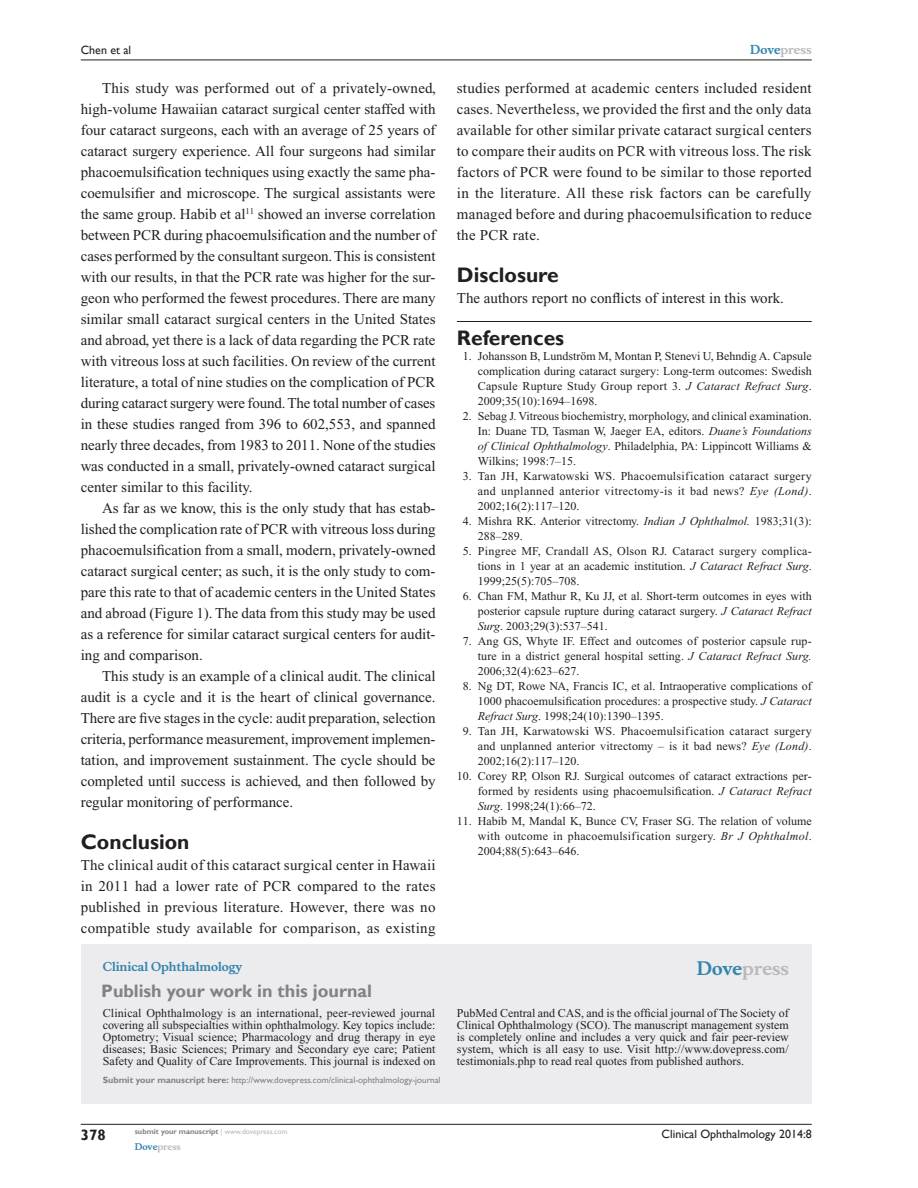
<style>
.page{position:relative;width:918px;height:1188px;background:#fff}
.page>*{position:absolute;margin:0;border:0;box-sizing:border-box;transform-origin:0 0}
.RefH{font:700 21px "Gill Sans";color:#231f20}
.PromBx-H1{font:700 18px "Gill Sans";color:#808285}
.PromBx-Brand{font:700 18px "Musee";color:#b8b9bc}
.Tx{font:15px/21px "Times New Roman";color:#231f20;text-align:justify}
.TxF{font:15px/21px "Times New Roman";letter-spacing:.015em;color:#231f20;text-align:justify}
.t1{font:700 15px "Gill Sans";color:#231f20}
.RefNL2{font:12px/15px "Times New Roman";color:#231f20;text-align:justify}
.PromBx-Tx{font:12px/12px "Times New Roman";color:#231f20;text-align:justify}
.t2{font:12px "Gill Sans";color:#231f20}
.PromBx-JrnlName{font:700 12px "Musee";color:#3485ae}
.t3{font:700 12px "Musee";color:#b8b9bc}
.PromBx-SubmitMssWebA{font:9px "Gill Sans";color:#808285}
.t4{font:700 9px "Musee";color:#b8b9bc}
.t5{font:700 7.5px "Gill Sans";color:#808285}
.s1{color:#3485ae}
.s2{font-style:italic}
.s3{font-weight:700}
.s4{font-weight:400;color:#b8b9bc}
</style>
<div class="page">
<div style="left:81px;top:944px;width:731px;height:159px;background:#ececee"></div>
<hr style="left:81px;top:1124px;width:731px;height:1px;background:#231f20">
<hr style="left:81px;top:60px;width:731px;height:1px;background:#231f20">
<hr style="left:457px;top:321px;width:355px;height:1px;background:#231f20">
<p class="t2" style="left:81px;top:43px;width:52px">Chen et al</p>
<p class="Tx" style="left:81px;top:77px;width:357px;text-indent:21px">This study was performed out of a privately-owned, high-volume Hawaiian cataract surgical center staffed with four cataract surgeons, each with an average of 25 years of cataract surgery experience. All four surgeons had similar phacoemulsification techniques using exactly the same pha&shy;coemulsifier and microscope. The surgical assistants were the same group. Habib et al<sup>11</sup> showed an inverse correlation between PCR during phacoemulsification and the number of cases performed by the consultant surgeon. This is consistent with our results, in that the PCR rate was higher for the sur&shy;geon who performed the fewest procedures. There are many similar small cataract surgical centers in the United States and abroad, yet there is a lack of data regarding the PCR rate with vitreous loss at such facilities. On review of the current literature, a total of nine studies on the complication of PCR during cataract surgery were found. The total number of cases in these studies ranged from 396 to 602,553, and spanned nearly three decades, from 1983 to 2011. None of the studies was conducted in a small, privately-owned cataract surgical center similar to this facility.</p>
<p class="Tx" style="left:81px;top:497px;width:356px;text-indent:21px">As far as we know, this is the only study that has estab&shy;lished the complication rate of PCR with vitreous loss during phacoemulsification from a small, modern, privately-owned cataract surgical center; as such, it is the only study to com&shy;pare this rate to that of academic centers in the United States and abroad (Figure 1). The data from this study may be used as a reference for similar cataract surgical centers for audit&shy;ing and comparison.</p>
<p class="Tx" style="left:81px;top:665px;width:356px;text-indent:21px">This study is an example of a clinical audit. The clinical audit is a cycle and it is the heart of clinical governance.<br>There are five stages in the cycle: audit preparation, selection criteria, performance measurement, improvement implemen&shy;tation, and improvement sustainment. The cycle should be completed until success is achieved, and then followed by regular monitoring of performance.</p>
<h1 class="RefH" style="left:81px;top:829px;width:110px">Conclusion</h1>
<p class="TxF" style="left:81px;top:854px;width:356px">The clinical audit of this cataract surgical center in Hawaii in 2011 had a lower rate of PCR compared to the rates published in previous literature. However, there was no compatible study available for comparison, as existing</p>
<p class="PromBx-JrnlName" style="left:103px;top:959px;width:141px">Clinical Ophthalmology</p>
<p class="PromBx-H1" style="left:101px;top:980px;width:272px">Publish your work in this journal</p>
<p class="t3" style="left:750px;top:43px;width:63px"><span class="s1">Dove</span>press</p>
<p class="TxF" style="left:457px;top:77px;width:356px">studies performed at academic centers included resident cases. Nevertheless, we provided the first and the only data available for other similar private cataract surgical centers to compare their audits on PCR with vitreous loss. The risk factors of PCR were found to be similar to those reported in the literature. All these risk factors can be carefully managed before and during phacoemulsification to reduce the PCR rate.</p>
<h1 class="RefH" style="left:457px;top:262px;width:103px">Disclosure</h1>
<p class="TxF" style="left:457px;top:287px;width:329px">The authors report no conflicts of interest in this work.</p>
<p class="RefH" style="left:457px;top:325px;width:109px">References</p>
<p class="RefNL2" style="left:478px;top:348px;width:335px;text-indent:-15px">1. Johansson B, Lundström M, Montan P, Stenevi U, Behndig A. Capsule complication during cataract surgery: Long-term outcomes: Swedish Capsule Rupture Study Group report 3. <span class="s2">J Cataract Refract Surg</span>.<br>2009;35(10):1694–1698.</p>
<p class="RefNL2" style="left:478px;top:408px;width:335px;text-indent:-15px">2. Sebag J. Vitreous biochemistry, morphology, and clinical examination.<br>In: Duane TD, Tasman W, Jaeger EA, editors. <span class="s2">Duane’s Foundations of Clinical Ophthalmology</span>. Philadelphia, PA: Lippincott Williams &amp; Wilkins; 1998:7–15.</p>
<p class="RefNL2" style="left:478px;top:468px;width:335px;text-indent:-15px">3. Tan JH, Karwatowski WS. Phacoemulsification cataract surgery and unplanned anterior vitrectomy-is it bad news? <span class="s2">Eye (Lond)</span>.<br>2002;16(2):117–120.</p>
<p class="RefNL2" style="left:478px;top:513px;width:335px;text-indent:-15px">4. Mishra RK. Anterior vitrectomy. <span class="s2">Indian J Ophthalmol.</span> 1983;31(3):<br>288–289.</p>
<p class="RefNL2" style="left:478px;top:543px;width:335px;text-indent:-15px">5. Pingree MF, Crandall AS, Olson RJ. Cataract surgery complica&shy;tions in 1 year at an academic institution. <span class="s2">J Cataract Refract Surg</span>.<br>1999;25(5):705–708.</p>
<p class="RefNL2" style="left:478px;top:588px;width:335px;text-indent:-15px">6. Chan FM, Mathur R, Ku JJ, et al. Short-term outcomes in eyes with posterior capsule rupture during cataract surgery. <span class="s2">J Cataract Refract Surg</span>. 2003;29(3):537–541.</p>
<p class="RefNL2" style="left:478px;top:633px;width:335px;text-indent:-15px">7. Ang GS, Whyte IF. Effect and outcomes of posterior capsule rup&shy;ture in a district general hospital setting. <span class="s2">J Cataract Refract Surg.<br></span>2006;32(4):623–627.</p>
<p class="RefNL2" style="left:478px;top:678px;width:335px;text-indent:-15px">8. Ng DT, Rowe NA, Francis IC, et al. Intraoperative complications of 1000 phacoemulsification procedures: a prospective study. <span class="s2">J Cataract Refract Surg</span>. 1998;24(10):1390–1395.</p>
<p class="RefNL2" style="left:478px;top:723px;width:335px;text-indent:-15px">9. Tan JH, Karwatowski WS. Phacoemulsification cataract surgery and unplanned anterior vitrectomy – is it bad news? <span class="s2">Eye (Lond)</span>.<br>2002;16(2):117–120.</p>
<p class="RefNL2" style="left:478px;top:768px;width:335px;text-indent:-21px">10. Corey RP, Olson RJ. Surgical outcomes of cataract extractions per&shy;formed by residents using phacoemulsification. <span class="s2">J Cataract Refract Surg</span>. 1998;24(1):66–72.</p>
<p class="RefNL2" style="left:478px;top:813px;width:335px;text-indent:-21px">11. Habib M, Mandal K, Bunce CV, Fraser SG. The relation of volume with outcome in phacoemulsification surgery. <span class="s2">Br J Ophthalmol</span>.<br>2004;88(5):643–646.</p>
<p class="PromBx-Brand" style="left:697px;top:958px;width:94px"><span class="s1">Dove</span>press</p>
<p class="PromBx-Tx" style="left:103px;top:1007px;width:334px">Clinical Ophthalmology is an international, peer-reviewed journal covering all subspecialties within ophthalmology. Key topics include:<br>Optometry; Visual science; Pharmacology and drug therapy in eye diseases; Basic Sciences; Primary and Secondary eye care; Patient Safety and Quality of Care Improvements. This journal is indexed on</p>
<p class="PromBx-Tx" style="left:457px;top:1007px;width:333px">PubMed Central and CAS, and is the official journal of The Society of Clinical Ophthalmology (SCO). The manuscript management system is completely online and includes a very quick and fair peer-review system, which is all easy to use. Visit http://www.dovepress.com/ testimonials.php to read real quotes from published authors.</p>
<p class="PromBx-SubmitMssWebA" style="left:103px;top:1075px;width:339px"><span class="s3">Submit your manuscript here:</span> http://www.dovepress.com/clinical-ophthalmology-journal</p>
<p class="t1" style="left:81px;top:1126px;width:26px">378</p>
<p class="t5" style="left:135px;top:1127px;width:154px">submit your manuscript <span class="s4">| www.dovepress.com</span></p>
<p class="t4" style="left:135px;top:1141px;width:48px"><span class="s1">Dove</span>press</p>
<p class="t2" style="left:662px;top:1127px;width:152px">Clinical Ophthalmology 2014:8</p>
</div>
